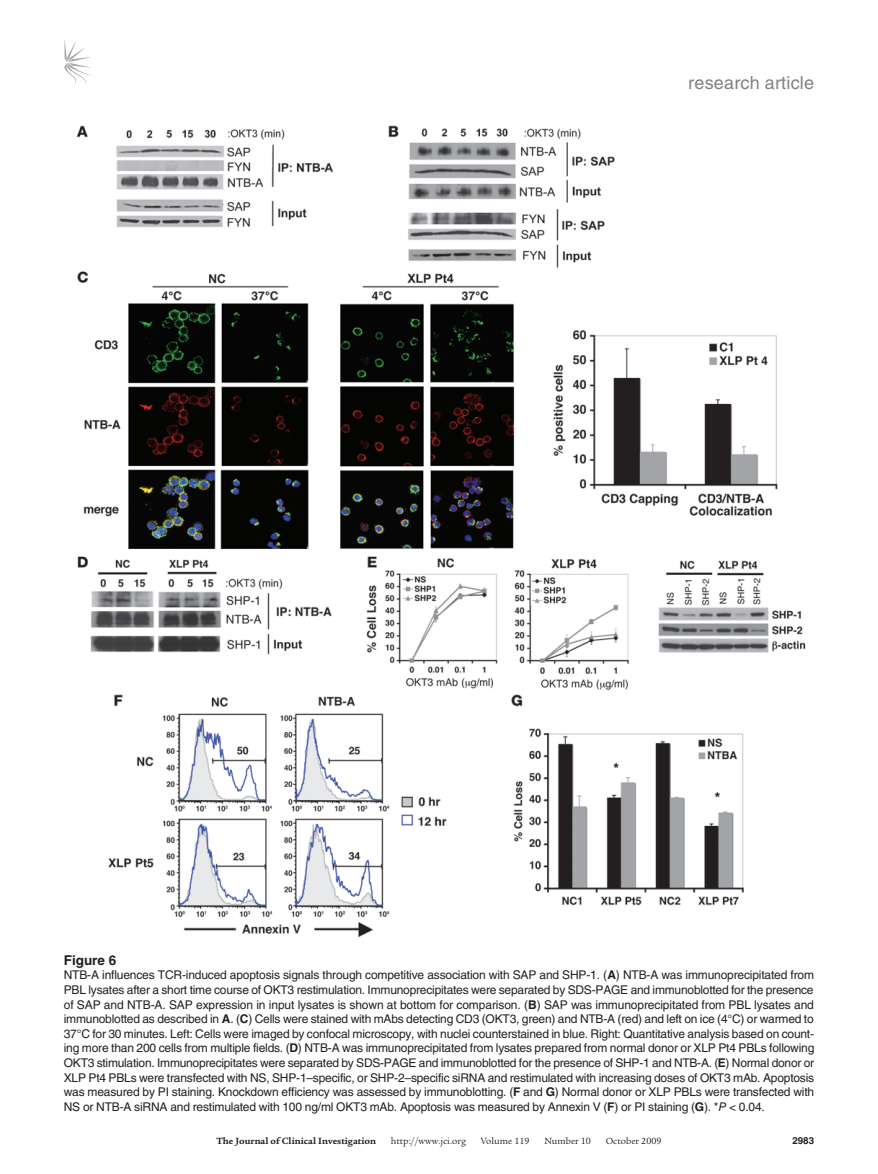
<style>
.page{position:relative;width:878px;height:1174px;background:#fff}
.page>*{position:absolute;margin:0;border:0;box-sizing:border-box;transform-origin:0 0}
.t1{font:18px "Helvetica LT Std";letter-spacing:.01em;color:#808285}
.t2{font:700 13.5px "Helvetica LT Std";color:#231f20}
.t3{font:12px/14.7px "Helvetica LT Std";letter-spacing:-.015em;color:#231f20;text-align:justify}
.t4{font:9.75px "Legacy Serif Std";color:#231f20}
.t5{font:700 9.75px "Legacy Serif Std";color:#231f20}
.t6{font:700 9.75px "Helvetica LT Std";color:#231f20}
.s1{font-weight:700}
.s2{font-style:italic}
</style>
<div class="page">
<svg style="left:64px;top:39px;width:27px;height:46px"></svg>
<img style="left:76px;top:125px;width:730px;height:812px">
<h1 class="t1" style="left:688px;top:72px;width:127px">research article</h1>
<p class="t2" style="left:64px;top:951px;width:54px">Figure 6</p>
<p class="t3" style="left:64px;top:967px;width:752px">NTB-A influences TCR-induced apoptosis signals through competitive association with SAP and SHP-1. (<span class="s1">A</span>) NTB-A was immunoprecipitated from PBL lysates after a short time course of OKT3 restimulation. Immunoprecipitates were separated by SDS-PAGE and immunoblotted for the presence of SAP and NTB-A. SAP expression in input lysates is shown at bottom for comparison. (<span class="s1">B</span>) SAP was immunoprecipitated from PBL lysates and immunoblotted as described in <span class="s1">A</span>. (<span class="s1">C</span>) Cells were stained with mAbs detecting CD3 (OKT3, green) and NTB-A (red) and left on ice (4°C) or warmed to 37°C for 30 minutes. Left: Cells were imaged by confocal microscopy, with nuclei counterstained in blue. Right: Quantitative analysis based on count&shy;ing more than 200 cells from multiple fields. (<span class="s1">D</span>) NTB-A was immunoprecipitated from lysates prepared from normal donor or XLP Pt4 PBLs following OKT3 stimulation. Immunoprecipitates were separated by SDS-PAGE and immunoblotted for the presence of SHP-1 and NTB-A. (<span class="s1">E</span>) Normal donor or XLP Pt4 PBLs were transfected with NS, SHP-1–specific, or SHP-2–specific siRNA and restimulated with increasing doses of OKT3 mAb. Apoptosis was measured by PI staining. Knockdown efficiency was assessed by immunoblotting. (<span class="s1">F</span> and <span class="s1">G</span>) Normal donor or XLP PBLs were transfected with NS or NTB-A siRNA and restimulated with 100 ng/ml OKT3 mAb. Apoptosis was measured by Annexin V (<span class="s1">F</span>) or PI staining (<span class="s1">G</span>). *<span class="s2">P</span> &lt; 0.04.</p>
<p class="t5" style="left:216px;top:1135px;width:161px">The Journal of Clinical Investigation</p>
<p class="t4" style="left:391px;top:1135px;width:77px">http://www.jci.org</p>
<p class="t4" style="left:480px;top:1135px;width:50px">Volume 119</p>
<p class="t4" style="left:544px;top:1135px;width:48px">Number 10</p>
<p class="t4" style="left:605px;top:1135px;width:57px">October 2009</p>
<p class="t6" style="left:792px;top:1134px;width:23px">2983</p>
</div>
